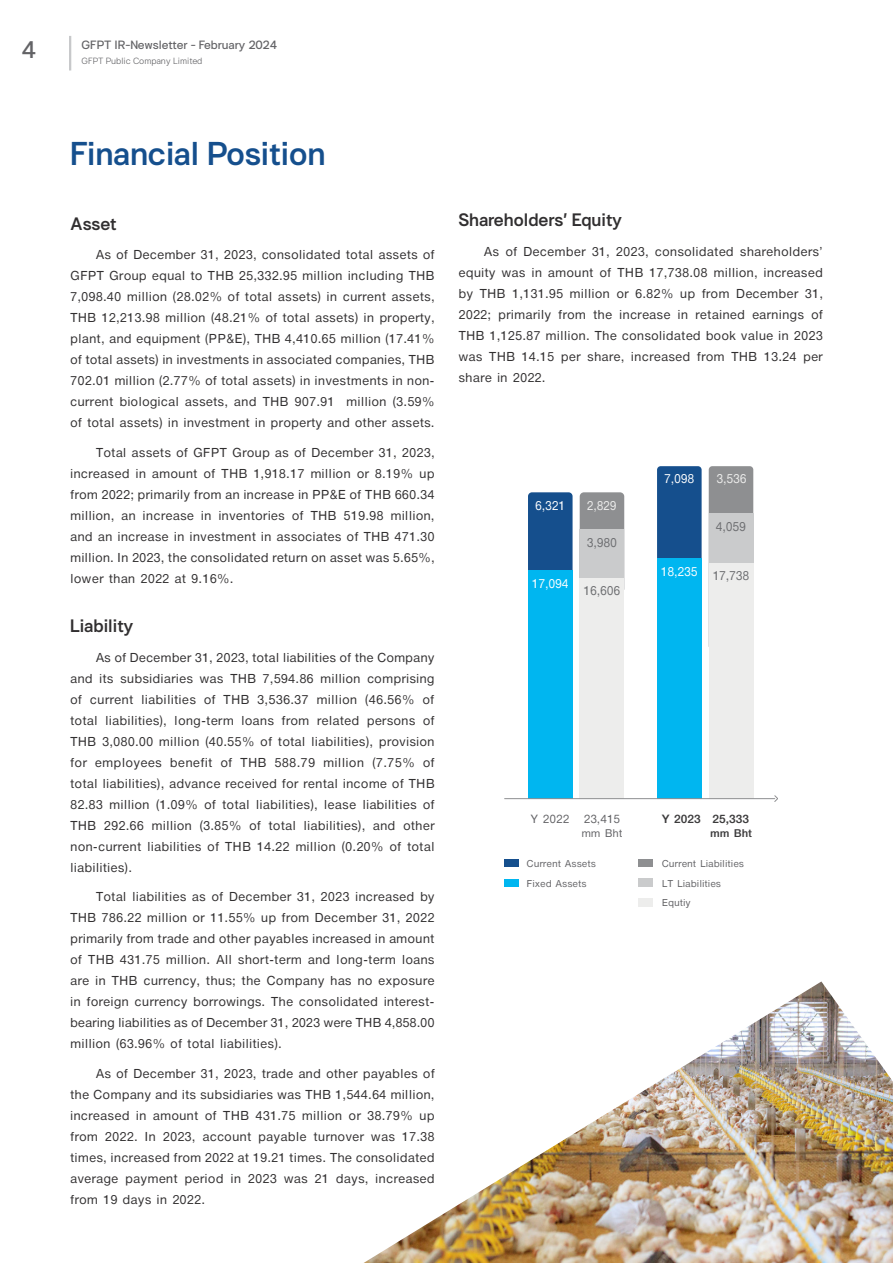
<style>
.page{position:relative;width:893px;height:1263px;background:#fff}
.page>*{position:absolute;margin:0;border:0;box-sizing:border-box;transform-origin:0 0}
.t1{font:500 33px "Ekachon";color:#154f8d}
.t2{font:24px "Ekachon";color:#636366}
.Paragrapธ_รก_จ{font:19.5px/21px "DB Chuan Pim X";letter-spacing:.005em;color:#312f30;text-align:justify}
.Paragraphธ_รก_จ1{font:19.5px/21px "DB Chuan Pim X";letter-spacing:.005em;color:#312f30;text-align:justify}
.t3{font:19.5px "DB Chuan Pim X";letter-spacing:-.01em;color:#fff;scale:.95 1}
.t4{font:19.5px "DB Chuan Pim X";letter-spacing:-.01em;color:#6c6d70;scale:.95 1}
.t5{font:500 18px "Ekachon";color:#312f30}
.t6{font:18px "DB Chuan Pim X";color:#636366}
.t7{font:700 18px "DB Chuan Pim X";color:#3c3b3c}
.t8{font:16.8px "DB Chuan Pim X";color:#636366}
.t9{font:700 16.8px "DB Chuan Pim X";color:#3c3b3c}
.t10{font:15px/20.1px "DB Chuan Pim X";color:#636366}
.t11{font:12px "Ekachon";color:#636366}
.t12{font:200 9px "Ekachon";color:#636366}
.s1{color:#ededec}
</style>
<div class="page">
<hr style="left:69px;top:36px;width:2px;height:34px;background:#c7c8ca">
<div style="left:505px;top:859px;width:14px;height:8px;background:#154f8d"></div>
<div style="left:505px;top:879px;width:14px;height:7px;background:#00b6f0"></div>
<div style="left:638px;top:859px;width:15px;height:7px;background:#8e8f91"></div>
<div style="left:638px;top:879px;width:15px;height:8px;background:#cacbcc"></div>
<div style="left:638px;top:898px;width:15px;height:9px;background:#ededec"></div>
<svg style="left:774px;top:795px;width:4px;height:7px"></svg>
<div style="left:709px;top:466px;width:44px;height:48px;background:#8e8f91"></div>
<div style="left:709px;top:514px;width:44px;height:67px;background:#cacbcc"></div>
<div style="left:657px;top:466px;width:45px;height:93px;background:#154f8d"></div>
<div style="left:709px;top:563px;width:44px;height:236px;background:#ededec"></div>
<div style="left:657px;top:559px;width:45px;height:240px;background:#00b6f0"></div>
<div style="left:580px;top:492px;width:44px;height:37px;background:#8e8f91"></div>
<div style="left:580px;top:529px;width:44px;height:131px;background:#cacbcc"></div>
<div style="left:528px;top:492px;width:45px;height:78px;background:#154f8d"></div>
<div style="left:580px;top:578px;width:44px;height:221px;background:#ededec"></div>
<div style="left:528px;top:570px;width:45px;height:229px;background:#00b6f0"></div>
<hr style="left:505px;top:798px;width:270px;height:1px;background:#8e8f91">
<img style="left:364px;top:981px;width:529px;height:282px">
<p class="t2" style="left:21px;top:32px;width:16px">4</p>
<p class="t11" style="left:82px;top:36px;width:197px">GFPT IR-Newsletter - February 2024</p>
<p class="t12" style="left:82px;top:54px;width:122px">GFPT Public Company Limited</p>
<p class="t1" style="left:70px;top:129px;width:257px">Financial Position</p>
<h2 class="t5" style="left:70px;top:210px;width:48px">Asset</h2>
<p class="Paragraphธ_รก_จ1" style="left:70px;top:244px;width:366px;text-indent:26px">As of December 31, 2023, consolidated total assets of GFPT Group equal to THB 25,332.95 million including THB 7,098.40 million (28.02% of total assets) in current assets, THB 12,213.98 million (48.21% of total assets) in property, plant, and equipment (PP&amp;E), THB 4,410.65 million (17.41% of total assets) in investments in associated companies, THB 702.01 million (2.77% of total assets) in investments in non&shy;current biological assets, and THB 907.91 million (3.59% of total assets) in investment in property and other assets.</p>
<p class="Paragraphธ_รก_จ1" style="left:70px;top:442px;width:366px;text-indent:26px">Total assets of GFPT Group as of December 31, 2023, increased in amount of THB 1,918.17 million or 8.19% up from 2022; primarily from an increase in PP&amp;E of THB 660.34 million, an increase in inventories of THB 519.98 million, and an increase in investment in associates of THB 471.30 million. In 2023, the consolidated return on asset was 5.65%, lower than 2022 at 9.16%.</p>
<h2 class="t5" style="left:70px;top:612px;width:65px">Liability</h2>
<p class="Paragrapธ_รก_จ" style="left:70px;top:647px;width:366px;text-indent:26px">As of December 31, 2023, total liabilities of the Company and its subsidiaries was THB 7,594.86 million comprising of current liabilities of THB 3,536.37 million (46.56% of total liabilities), long-term loans from related persons of THB 3,080.00 million (40.55% of total liabilities), provision for employees benefit of THB 588.79 million (7.75% of total liabilities), advance received for rental income of THB 82.83 million (1.09% of total liabilities), lease liabilities of THB 292.66 million (3.85% of total liabilities), and other non-current liabilities of THB 14.22 million (0.20% of total liabilities).</p>
<p class="Paragrapธ_รก_จ" style="left:70px;top:886px;width:366px;text-indent:26px">Total liabilities as of December 31, 2023 increased by THB 786.22 million or 11.55% up from December 31, 2022 primarily from trade and other payables increased in amount of THB 431.75 million. All short-term and long-term loans are in THB currency, thus; the Company has no exposure in foreign currency borrowings. The consolidated interest&shy;bearing liabilities as of December 31, 2023 were THB 4,858.00 million (63.96% of total liabilities).</p>
<p class="Paragrapธ_รก_จ" style="left:70px;top:1063px;width:366px;text-indent:26px">As of December 31, 2023, trade and other payables of the Company and its subsidiaries was THB 1,544.64 million, increased in amount of THB 431.75 million or 38.79% up from 2022. In 2023, account payable turnover was 17.38 times, increased from 2022 at 19.21 times. The consolidated average payment period in 2023 was 21 days, increased from 19 days in 2022.</p>
<h2 class="t5" style="left:458px;top:207px;width:166px">Shareholders’ Equity</h2>
<p class="Paragrapธ_รก_จ" style="left:458px;top:241px;width:366px;text-indent:26px">As of December 31, 2023, consolidated shareholders’ equity was in amount of THB 17,738.08 million, increased by THB 1,131.95 million or 6.82% up from December 31, 2022; primarily from the increase in retained earnings of THB 1,125.87 million. The consolidated book value in 2023 was THB 14.15 per share, increased from THB 13.24 per share in 2022.</p>
<p class="t3" style="left:535px;top:494px;width:87px">6,321 <span class="s1">2,829</span></p>
<p class="t3" style="left:532px;top:572px;width:40px">17,094</p>
<p class="t4" style="left:587px;top:531px;width:33px">3,980</p>
<p class="t4" style="left:584px;top:579px;width:40px">16,606</p>
<p class="t3" style="left:664px;top:467px;width:88px">7,098 <span class="s1">3,536</span></p>
<p class="t3" style="left:661px;top:560px;width:40px">18,235</p>
<p class="t4" style="left:716px;top:515px;width:33px">4,059</p>
<p class="t4" style="left:713px;top:564px;width:40px">17,738</p>
<p class="t6" style="left:531px;top:809px;width:91px">Y 2022 23,415</p>
<p class="t7" style="left:662px;top:808px;width:89px">Y 2023 25,333</p>
<p class="t8" style="left:581px;top:823px;width:43px">mm Bht</p>
<p class="t9" style="left:710px;top:823px;width:44px">mm Bht</p>
<p class="t10" style="left:527px;top:853px;width:71px">Current Assets<br>Fixed Assets</p>
<p class="t10" style="left:662px;top:853px;width:84px">Current Liabilities</p>
<p class="t10" style="left:662px;top:873px;width:61px">LT Liabilities</p>
<p class="t10" style="left:662px;top:893px;width:31px">Equtiy</p>
</div>
